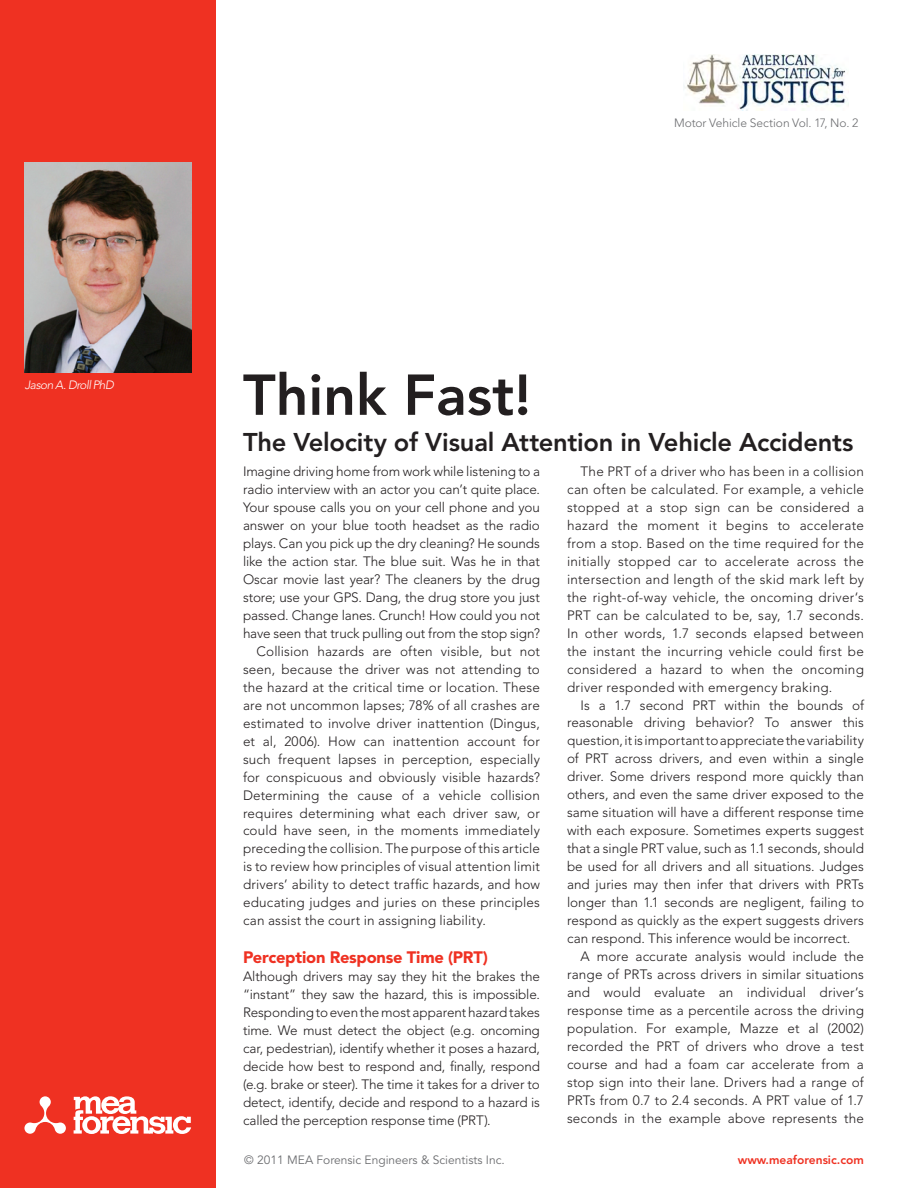
<style>
.page{position:relative;width:918px;height:1188px;background:#fff}
.page>*{position:absolute;margin:0;border:0;box-sizing:border-box;transform-origin:0 0}
.t1{font:800 57px "Avenir";color:#231f20}
.Text_1st_par{font:800 25.5px "Avenir";letter-spacing:-.01em;color:#231f20}
.Back_cover_subheads{font:900 16.5px "Avenir";letter-spacing:-.015em;color:#ef3122}
.Text{font:300 13.5px/18px "Avenir";letter-spacing:.01em;color:#231f20;text-align:justify}
.Text_1st_par-2{font:300 13.5px/18px "Avenir";letter-spacing:-.01em;color:#231f20;text-align:justify}
.MEA_Forensic{font:12px "Avenir";color:#6c6d70}
.t2{font:300 12px "Avenir";letter-spacing:-.005em;color:#6c6d70}
.URL{font:800 12px "Avenir";color:#ef3122}
.t3{font:italic 300 12px "Avenir";letter-spacing:-.045em;color:#fff}
</style>
<div class="page">
<div style="left:0;top:0;width:216px;height:1188px;background:#ef3122"></div>
<svg style="left:74px;top:1096px;width:117px;height:38px"></svg>
<svg style="left:24px;top:1096px;width:42px;height:38px"></svg>
<img style="left:684px;top:54px;width:165px;height:57px">
<img style="left:25px;top:162px;width:166px;height:210px">
<p class="t3" style="left:25px;top:378px;width:91px">Jason A. Droll PhD</p>
<p class="t2" style="left:674px;top:116px;width:186px">Motor Vehicle Section Vol. 17, No. 2</p>
<p class="t1" style="left:243px;top:361px;width:290px">Think Fast!</p>
<p class="Text_1st_par" style="left:243px;top:427px;width:612px">The Velocity of Visual Attention in Vehicle Accidents</p>
<p class="Text_1st_par-2" style="left:243px;top:462px;width:299px">Imagine driving home from work while listening to a radio interview with an actor you can’t quite place.<br>Your spouse calls you on your cell phone and you answer on your blue tooth headset as the radio plays. Can you pick up the dry cleaning? He sounds like the action star. The blue suit. Was he in that Oscar movie last year? The cleaners by the drug store; use your GPS. Dang, the drug store you just passed. Change lanes. Crunch! How could you not have seen that truck pulling out from the stop sign?</p>
<p class="Text" style="left:243px;top:642px;width:299px;text-indent:14px">Collision hazards are often visible, but not seen, because the driver was not attending to the hazard at the critical time or location. These are not uncommon lapses; 78% of all crashes are estimated to involve driver inattention (Dingus, et al, 2006). How can inattention account for such frequent lapses in perception, especially for conspicuous and obviously visible hazards?<br>Determining the cause of a vehicle collision requires determining what each driver saw, or could have seen, in the moments immediately preceding the collision. The purpose of this article is to review how principles of visual attention limit drivers’ ability to detect traffic hazards, and how educating judges and juries on these principles can assist the court in assigning liability.</p>
<p class="Back_cover_subheads" style="left:243px;top:947px;width:247px">Perception Response Time (PRT)</p>
<p class="Text_1st_par-2" style="left:243px;top:967px;width:299px">Although drivers may say they hit the brakes the “instant” they saw the hazard, this is impossible.<br>Responding to even the most apparent hazard takes time. We must detect the object (e.g. oncoming car, pedestrian), identify whether it poses a hazard, decide how best to respond and, finally, respond (e.g. brake or steer). The time it takes for a driver to detect, identify, decide and respond to a hazard is called the perception response time (PRT).</p>
<p class="Text" style="left:567px;top:462px;width:299px;text-indent:14px">The PRT of a driver who has been in a collision can often be calculated. For example, a vehicle stopped at a stop sign can be considered a hazard the moment it begins to accelerate from a stop. Based on the time required for the initially stopped car to accelerate across the intersection and length of the skid mark left by the right-of-way vehicle, the oncoming driver‘s PRT can be calculated to be, say, 1.7 seconds.<br>In other words, 1.7 seconds elapsed between the instant the incurring vehicle could first be considered a hazard to when the oncoming driver responded with emergency braking.</p>
<p class="Text" style="left:567px;top:696px;width:299px;text-indent:14px">Is a 1.7 second PRT within the bounds of reasonable driving behavior? To answer this question, it is important to appreciate the variability of PRT across drivers, and even within a single driver. Some drivers respond more quickly than others, and even the same driver exposed to the same situation will have a different response time with each exposure. Sometimes experts suggest that a single PRT value, such as 1.1 seconds, should be used for all drivers and all situations. Judges and juries may then infer that drivers with PRTs longer than 1.1 seconds are negligent, failing to respond as quickly as the expert suggests drivers can respond. This inference would be incorrect.</p>
<p class="Text" style="left:567px;top:948px;width:299px;text-indent:14px">A more accurate analysis would include the range of PRTs across drivers in similar situations and would evaluate an individual driver’s response time as a percentile across the driving population. For example, Mazze et al (2002) recorded the PRT of drivers who drove a test course and had a foam car accelerate from a stop sign into their lane. Drivers had a range of PRTs from 0.7 to 2.4 seconds. A PRT value of 1.7 seconds in the example above represents the</p>
<p class="MEA_Forensic" style="left:244px;top:1153px;width:262px">© 2011 MEA Forensic Engineers &amp; Scientists Inc.</p>
<p class="URL" style="left:738px;top:1153px;width:128px">www.meaforensic.com</p>
</div>
